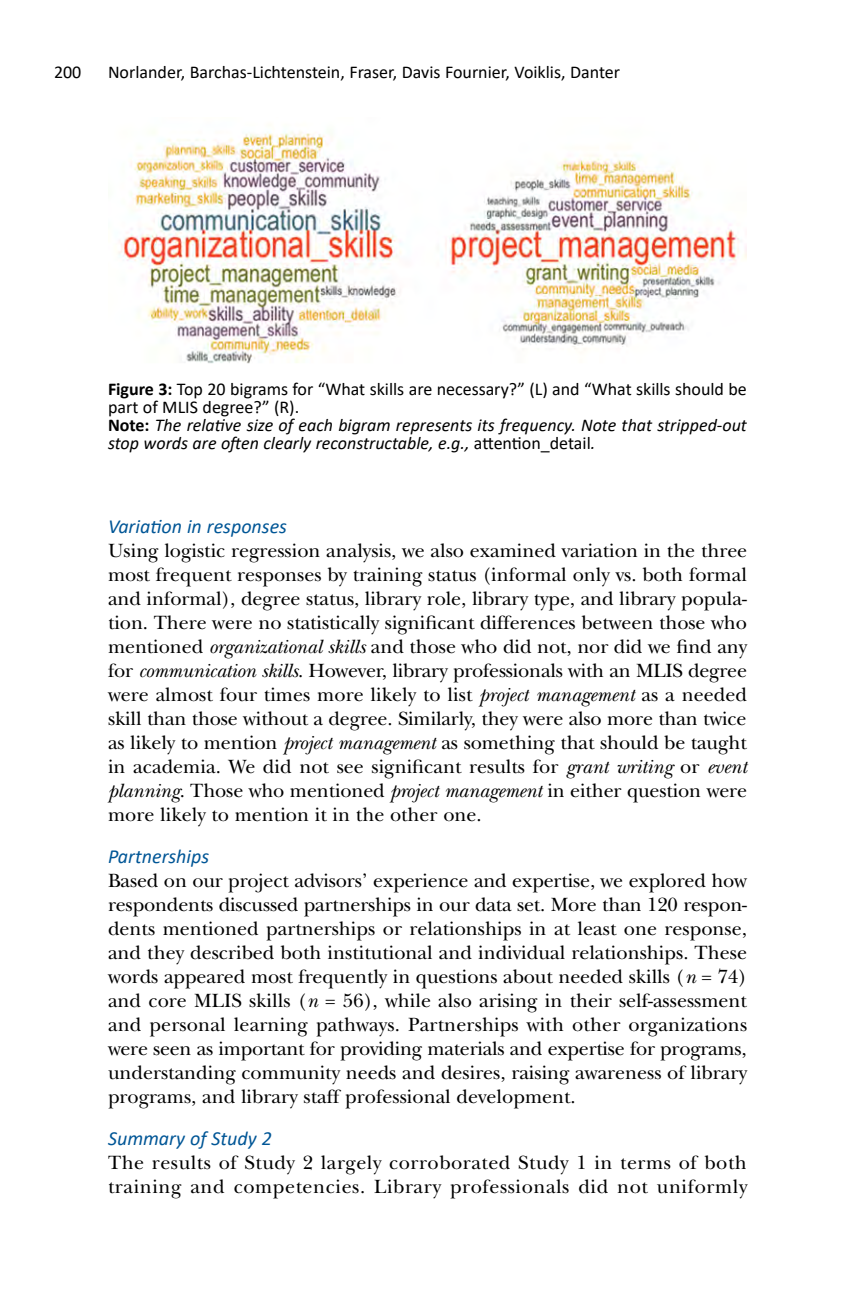
<style>
.page{position:relative;width:864px;height:1296px;background:#fff}
.page>*{position:absolute;margin:0;border:0;box-sizing:border-box;transform-origin:0 0}
.TxtNI{font:20px/24px "New Baskerville Std";letter-spacing:.025em;color:#000;text-align:justify}
.t1{font:italic 20px "Calibri";color:#005696}
.FigT{font:18px/18px "Calibri";color:#000}
.FSrc{font:italic 18px/18px "Calibri";color:#000}
.s1{font-weight:700}
.s2{font-weight:700;font-style:normal}
.s3{font-style:normal}
.s4{font-style:italic}
</style>
<div class="page">
<img style="left:118px;top:131px;width:629px;height:233px">
<p class="FigT" style="left:54px;top:63px;width:29px">200</p>
<p class="FigT" style="left:108px;top:63px;width:514px">Norlander, Barchas-Lichtenstein, Fraser, Davis Fournier, Voiklis, Danter</p>
<p class="FigT" style="left:108px;top:379px;width:640px"><span class="s1">Figure 3:</span> Top 20 bigrams for “What skills are necessary?” (L) and “What skills should be part of MLIS degree?” (R).</p>
<p class="FSrc" style="left:108px;top:415px;width:640px"><span class="s2">Note:</span> The relative size of each bigram represents its frequency. Note that stripped-out stop words are often clearly reconstructable, e.g., <span class="s3">attention_detail</span>.</p>
<h3 class="t1" style="left:108px;top:512px;width:181px">Variation in responses</h3>
<p class="TxtNI" style="left:108px;top:538px;width:641px">Using logistic regression analysis, we also examined variation in the three most frequent responses by training status (informal only vs. both formal and informal), degree status, library role, library type, and library popula&shy;tion. There were no statistically significant differences between those who mentioned <span class="s4">organizational skills</span> and those who did not, nor did we find any for <span class="s4">communication skills</span>. However, library professionals with an MLIS degree were almost four times more likely to list <span class="s4">project management</span> as a needed skill than those without a degree. Similarly, they were also more than twice as likely to mention <span class="s4">project management</span> as something that should be taught in academia. We did not see significant results for <span class="s4">grant writing</span> or <span class="s4">event planning</span>. Those who mentioned <span class="s4">project management</span> in either question were more likely to mention it in the other one.</p>
<h3 class="t1" style="left:108px;top:842px;width:103px">Partnerships</h3>
<p class="TxtNI" style="left:108px;top:868px;width:641px">Based on our project advisors’ experience and expertise, we explored how respondents discussed partnerships in our data set. More than 120 respon&shy;dents mentioned partnerships or relationships in at least one response, and they described both institutional and individual relationships. These words appeared most frequently in questions about needed skills (<span class="s4">n</span> = 74) and core MLIS skills (<span class="s4">n</span> = 56), while also arising in their self-assessment and personal learning pathways. Partnerships with other organizations were seen as important for providing materials and expertise for programs, understanding community needs and desires, raising awareness of library programs, and library staff professional development.</p>
<h3 class="t1" style="left:108px;top:1124px;width:165px">Summary of Study 2</h3>
<p class="TxtNI" style="left:108px;top:1150px;width:641px">The results of Study 2 largely corroborated Study 1 in terms of both training and competencies. Library professionals did not uniformly</p>
</div>
